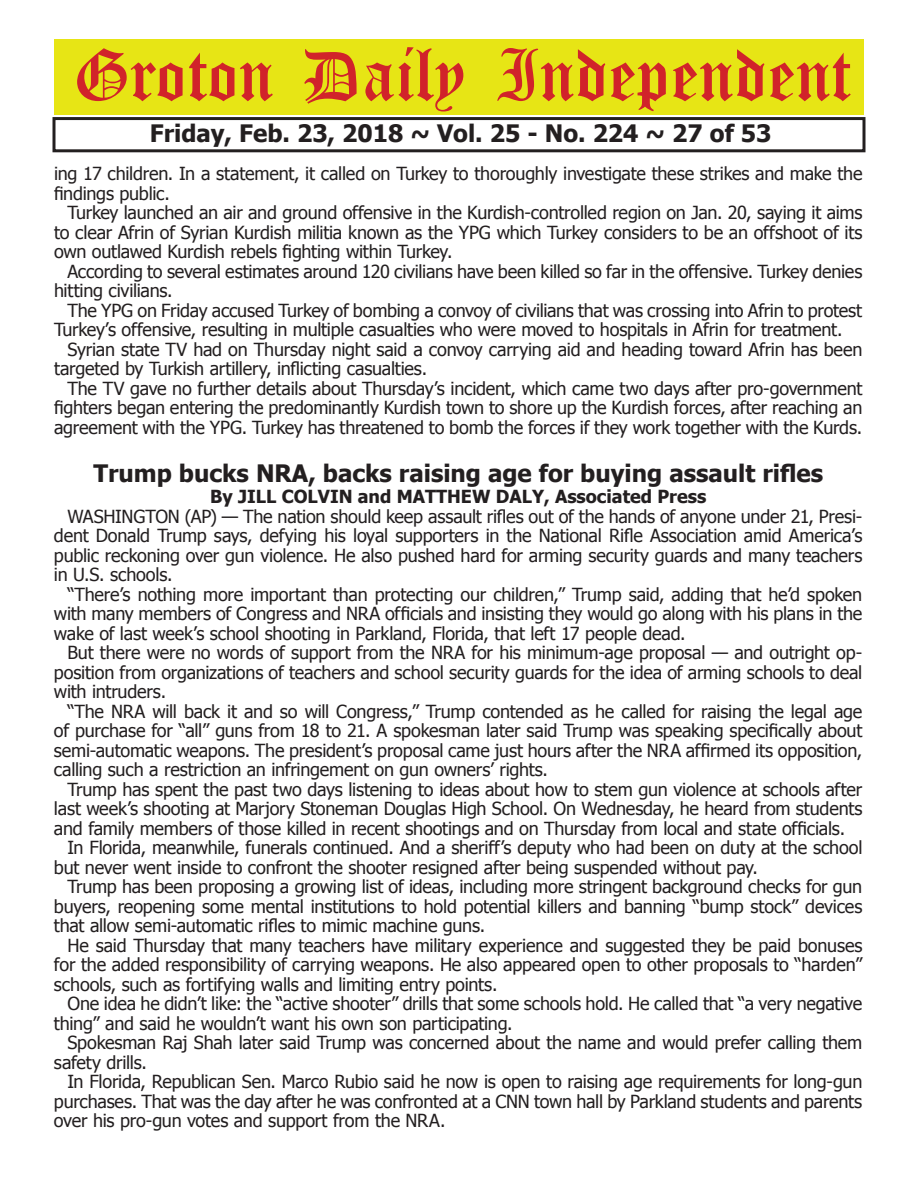
<style>
.page{position:relative;width:918px;height:1188px;background:#fff}
.page>*{position:absolute;margin:0;border:0;box-sizing:border-box;transform-origin:0 0}
.t1{font:54px "Old English Five";color:#d1232a}
.t2{font:700 24px "Tahoma";color:#231f20}
.t3{font:18px/19.5px "Tahoma";letter-spacing:-.015em;color:#231f20;text-align:justify}
.t4{font:700 18px "Tahoma";color:#231f20}
</style>
<div class="page">
<div style="left:52px;top:117px;width:814px;height:35px;border:3px solid #231f20"></div>
<div style="left:54px;top:40px;width:810px;height:75px;background:#e7e515"></div>
<h1 class="t1" style="left:73px;top:50px;width:779px">Groton Daily Independent</h1>
<h2 class="t2" style="left:150px;top:116px;width:623px">Friday, Feb. 23, 2018 ~ Vol. 25 - No. 224 ~ 27 of 53</h2>
<p class="t3" style="left:54px;top:163px;width:810px">ing 17 children. In a statement, it called on Turkey to thoroughly investigate these strikes and make the findings public.</p>
<p class="t3" style="left:54px;top:202px;width:810px;text-indent:14px">Turkey launched an air and ground offensive in the Kurdish-controlled region on Jan. 20, saying it aims to clear Afrin of Syrian Kurdish militia known as the YPG which Turkey considers to be an offshoot of its own outlawed Kurdish rebels fighting within Turkey.</p>
<p class="t3" style="left:54px;top:260px;width:810px;text-indent:14px">According to several estimates around 120 civilians have been killed so far in the offensive. Turkey denies hitting civilians.</p>
<p class="t3" style="left:54px;top:299px;width:810px;text-indent:14px">The YPG on Friday accused Turkey of bombing a convoy of civilians that was crossing into Afrin to protest<br>Turkey’s offensive, resulting in multiple casualties who were moved to hospitals in Afrin for treatment.</p>
<p class="t3" style="left:54px;top:338px;width:810px;text-indent:14px">Syrian state TV had on Thursday night said a convoy carrying aid and heading toward Afrin has been targeted by Turkish artillery, inflicting casualties.</p>
<p class="t3" style="left:54px;top:377px;width:810px;text-indent:14px">The TV gave no further details about Thursday’s incident, which came two days after pro-government fighters began entering the predominantly Kurdish town to shore up the Kurdish forces, after reaching an agreement with the YPG. Turkey has threatened to bomb the forces if they work together with the Kurds.</p>
<h2 class="t2" style="left:93px;top:456px;width:731px">Trump bucks NRA, backs raising age for buying assault rifles</h2>
<p class="t4" style="left:210px;top:484px;width:498px">By JILL COLVIN and MATTHEW DALY, Associated Press</p>
<p class="t3" style="left:54px;top:506px;width:810px;text-indent:13px">WASHINGTON (AP) — The nation should keep assault rifles out of the hands of anyone under 21, Presi&shy;dent Donald Trump says, defying his loyal supporters in the National Rifle Association amid America’s public reckoning over gun violence. He also pushed hard for arming security guards and many teachers in U.S. schools.</p>
<p class="t3" style="left:54px;top:584px;width:810px;text-indent:14px">“There’s nothing more important than protecting our children,” Trump said, adding that he’d spoken with many members of Congress and NRA officials and insisting they would go along with his plans in the wake of last week’s school shooting in Parkland, Florida, that left 17 people dead.</p>
<p class="t3" style="left:54px;top:642px;width:810px;text-indent:14px">But there were no words of support from the NRA for his minimum-age proposal — and outright op&shy;position from organizations of teachers and school security guards for the idea of arming schools to deal with intruders.</p>
<p class="t3" style="left:54px;top:701px;width:810px;text-indent:14px">“The NRA will back it and so will Congress,” Trump contended as he called for raising the legal age of purchase for “all” guns from 18 to 21. A spokesman later said Trump was speaking specifically about semi-automatic weapons. The president’s proposal came just hours after the NRA affirmed its opposition, calling such a restriction an infringement on gun owners’ rights.</p>
<p class="t3" style="left:67px;top:779px;width:796px">Trump has spent the past two days listening to ideas about how to stem gun violence at schools after</p>
<p class="t3" style="left:54px;top:798px;width:810px">last week’s shooting at Marjory Stoneman Douglas High School. On Wednesday, he heard from students</p>
<p class="t3" style="left:54px;top:818px;width:793px">and family members of those killed in recent shootings and on Thursday from local and state officials.</p>
<p class="t3" style="left:67px;top:837px;width:797px">In Florida, meanwhile, funerals continued. And a sheriff’s deputy who had been on duty at the school</p>
<p class="t3" style="left:54px;top:857px;width:706px">but never went inside to confront the shooter resigned after being suspended without pay.</p>
<p class="t3" style="left:67px;top:876px;width:796px">Trump has been proposing a growing list of ideas, including more stringent background checks for gun</p>
<p class="t3" style="left:54px;top:896px;width:810px">buyers, reopening some mental institutions to hold potential killers and banning “bump stock” devices</p>
<p class="t3" style="left:54px;top:915px;width:433px">that allow semi-automatic rifles to mimic machine guns.</p>
<p class="t3" style="left:67px;top:935px;width:796px">He said Thursday that many teachers have military experience and suggested they be paid bonuses</p>
<p class="t3" style="left:54px;top:954px;width:810px">for the added responsibility of carrying weapons. He also appeared open to other proposals to “harden”</p>
<p class="t3" style="left:54px;top:974px;width:445px">schools, such as fortifying walls and limiting entry points.</p>
<p class="t3" style="left:67px;top:993px;width:796px">One idea he didn’t like: the “active shooter” drills that some schools hold. He called that “a very negative</p>
<p class="t3" style="left:54px;top:1013px;width:460px">thing” and said he wouldn’t want his own son participating.</p>
<p class="t3" style="left:67px;top:1032px;width:796px">Spokesman Raj Shah later said Trump was concerned about the name and would prefer calling them</p>
<p class="t3" style="left:54px;top:1052px;width:95px">safety drills.</p>
<p class="t3" style="left:67px;top:1071px;width:796px">In Florida, Republican Sen. Marco Rubio said he now is open to raising age requirements for long-gun</p>
<p class="t3" style="left:54px;top:1091px;width:810px">purchases. That was the day after he was confronted at a CNN town hall by Parkland students and parents</p>
<p class="t3" style="left:54px;top:1110px;width:393px">over his pro-gun votes and support from the NRA.</p>
</div>
